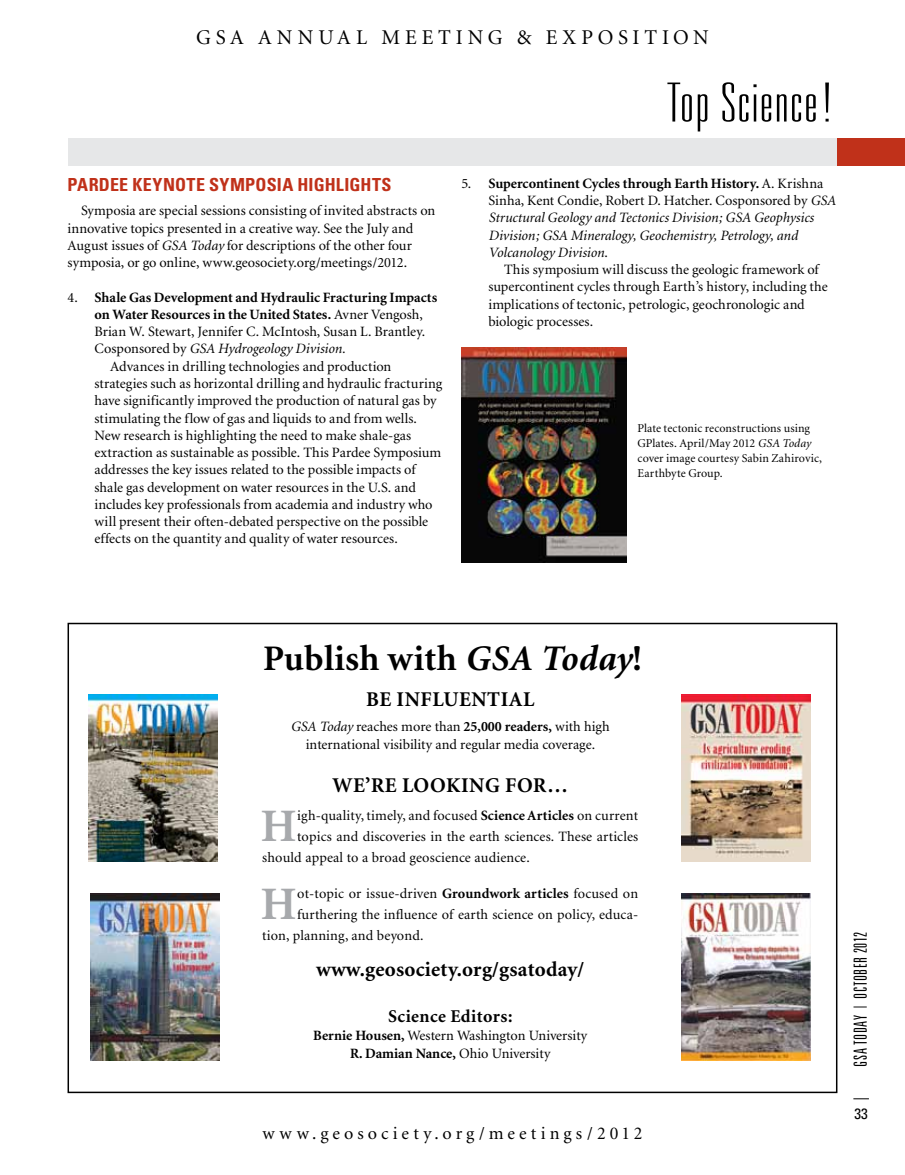
<style>
.page{position:relative;width:905px;height:1175px;background:#fff}
.page>*{position:absolute;margin:0;border:0;box-sizing:border-box;transform-origin:0 0}
.t1{font:100 ultra-condensed 54px "Univers";letter-spacing:.025em;color:#000;scale:1.3 1}
.t2{font:700 46.5px "Minion";color:#a7a9ac}
.t3{font:700 36px "Minion";letter-spacing:.01em;color:#000}
.t4{font:700 21px "Minion";letter-spacing:.015em;color:#000}
.t5{font:21px "Minion";letter-spacing:.235em;color:#000}
.t6{font:18px "Minion";letter-spacing:.225em;color:#000}
.t7{font:700 condensed 18px "Univers";letter-spacing:.01em;color:#c0311a}
.t8{font:300 ultra-condensed 18px "Univers";letter-spacing:.035em;color:#000}
.t9{font:700 18px "Minion";letter-spacing:.025em;color:#000}
.t10{font:condensed 15px "Univers";color:#000}
.t11{font:14.25px/17.2px "Minion";color:#000}
.t12{font:italic 14.25px/17.2px "Minion";color:#000}
.t13{font:700 14.25px "Minion";color:#000}
.t14{font:12px/15px "Minion";letter-spacing:.005em;color:#000}
.s1{font-style:italic}
.s2{font-weight:400}
.s3{font-style:normal}
.s4{font-weight:700;font-style:normal}
.s5{font-weight:700}
</style>
<div class="page">
<svg style="left:853px;top:1098px;width:15px;height:1px"></svg>
<div style="left:68px;top:622px;width:769px;height:471px;border:2px solid #000"></div>
<div style="left:68px;top:138px;width:778px;height:27px;background:#e6e7e8"></div>
<div style="left:837px;top:138px;width:67px;height:27px;background:#c0311a"></div>
<img style="left:461px;top:347px;width:165px;height:215px">
<img style="left:681px;top:694px;width:129px;height:168px">
<img style="left:90px;top:893px;width:129px;height:167px">
<img style="left:681px;top:893px;width:129px;height:167px">
<img style="left:88px;top:694px;width:130px;height:168px">
<h3 class="t5" style="left:196px;top:27px;width:100px">GSA Annual</h3>
<h3 class="t5" style="left:381px;top:27px;width:19px">meeting</h3>
<h3 class="t5" style="left:516px;top:27px;width:63px">&amp; Exposition</h3>
<h1 class="t1" style="left:668px;top:75px;width:128px">Top Science!</h1>
<p class="t7" style="left:68px;top:174px;width:21px">PARDEE</p>
<p class="t7" style="left:132px;top:174px;width:22px">KEYNOTE</p>
<p class="t7" style="left:209px;top:174px;width:22px">SYMPOSIA</p>
<p class="t7" style="left:297px;top:174px;width:22px">HIGHLIGHTS</p>
<p class="t11" style="left:68px;top:203px;width:369px;text-indent:13px">Symposia are special sessions consisting of invited abstracts on innovative topics presented in a creative way. See the July and August issues of <span class="s1">GSA Today</span> for descriptions of the other four symposia, or go online, www.geosociety.org/meetings/2012.</p>
<p class="t13" style="left:68px;top:290px;width:371px"><span class="s2">4.</span> Shale Gas Development and Hydraulic Fracturing Impacts</p>
<p class="t13" style="left:95px;top:307px;width:330px">on Water Resources in the United States. <span class="s2">Avner Vengosh,</span></p>
<p class="t11" style="left:95px;top:323px;width:332px">Brian W. Stewart, Jennifer C. McIntosh, Susan L. Brantley.</p>
<p class="t12" style="left:95px;top:341px;width:252px"><span class="s3">Cosponsored by</span> GSA Hydrogeology Division.</p>
<p class="t11" style="left:110px;top:358px;width:282px">Advances in drilling technologies and production</p>
<p class="t11" style="left:95px;top:375px;width:349px">strategies such as horizontal drilling and hydraulic fracturing</p>
<p class="t11" style="left:95px;top:392px;width:343px">have significantly improved the production of natural gas by</p>
<p class="t11" style="left:95px;top:410px;width:324px">stimulating the flow of gas and liquids to and from wells.</p>
<p class="t11" style="left:95px;top:427px;width:318px">New research is highlighting the need to make shale-gas</p>
<p class="t11" style="left:95px;top:444px;width:348px">extraction as sustainable as possible. This Pardee Symposium</p>
<p class="t11" style="left:95px;top:461px;width:322px">addresses the key issues related to the possible impacts of</p>
<p class="t11" style="left:95px;top:479px;width:323px">shale gas development on water resources in the U.S. and</p>
<p class="t11" style="left:95px;top:496px;width:339px">includes key professionals from academia and industry who</p>
<p class="t11" style="left:95px;top:513px;width:335px">will present their often-debated perspective on the possible</p>
<p class="t11" style="left:95px;top:531px;width:305px">effects on the quantity and quality of water resources.</p>
<p class="t12" style="left:488px;top:175px;width:349px;text-indent:-27px"><span class="s3">5.</span> <span class="s4">Supercontinent Cycles through Earth History.</span> <span class="s3">A. Krishna Sinha, Kent Condie, Robert D. Hatcher. Cosponsored by</span> GSA Structural Geology and Tectonics Division; GSA Geophysics Division; GSA Mineralogy, Geochemistry, Petrology, and Volcanology Division<span class="s3">.</span></p>
<p class="t11" style="left:488px;top:261px;width:341px;text-indent:16px">This symposium will discuss the geologic framework of supercontinent cycles through Earth’s history, including the implications of tectonic, petrologic, geochronologic and biologic processes.</p>
<p class="t14" style="left:637px;top:421px;width:186px">Plate tectonic reconstructions using<br>GPlates. April/May 2012 <span class="s1">GSA Today </span>cover image courtesy Sabin Zahirovic,<br>Earthbyte Group.</p>
<h3 class="t3" style="left:263px;top:640px;width:380px">Publish with <span class="s1">GSA Today</span>!</h3>
<h3 class="t4" style="left:366px;top:688px;width:170px">BE INFLUENTIAL</h3>
<p class="t11" style="left:291px;top:717px;width:320px;line-height:18px;text-align:center"><span class="s1">GSA Today</span> reaches more than <span class="s5">25,000 readers,</span> with high international visibility and regular media coverage.</p>
<h3 class="t4" style="left:332px;top:774px;width:237px">WE’RE LOOKING FOR…</h3>
<h2 class="t2" style="left:261px;top:802px;width:37px">H</h2>
<p class="t11" style="left:297px;top:807px;width:342px">igh-quality, timely, and focused <span class="s5">Science Articles</span> on current</p>
<p class="t11" style="left:297px;top:828px;width:342px">topics and discoveries in the earth sciences. These articles</p>
<p class="t11" style="left:262px;top:849px;width:269px">should appeal to a broad geoscience audience.</p>
<h2 class="t2" style="left:261px;top:880px;width:37px">H</h2>
<p class="t11" style="left:297px;top:885px;width:342px">ot-topic or issue-driven <span class="s5">Groundwork articles</span> focused on</p>
<p class="t11" style="left:297px;top:906px;width:342px">furthering the influence of earth science on policy, educa-</p>
<p class="t11" style="left:262px;top:927px;width:163px">tion, planning, and beyond.</p>
<h3 class="t4" style="left:316px;top:958px;width:269px">www.geosociety.org/gsatoday/</h3>
<p class="t9" style="left:388px;top:1007px;width:126px">Science Editors:</p>
<p class="t11" style="left:313px;top:1026px;width:275px;line-height:18px;text-align:center"><span class="s5">Bernie Housen,</span> Western Washington University<br><span class="s5">R. Damian Nance,</span> Ohio University</p>
<p class="t6" style="left:262px;top:1124px;width:381px">www.geosociety.org/meetings/2012</p>
<p class="t8" style="left:850px;top:1066px;width:136px;rotate:-90deg">GSA Today | October 2012</p>
<p class="t10" style="left:854px;top:1104px;width:15px">33</p>
</div>
